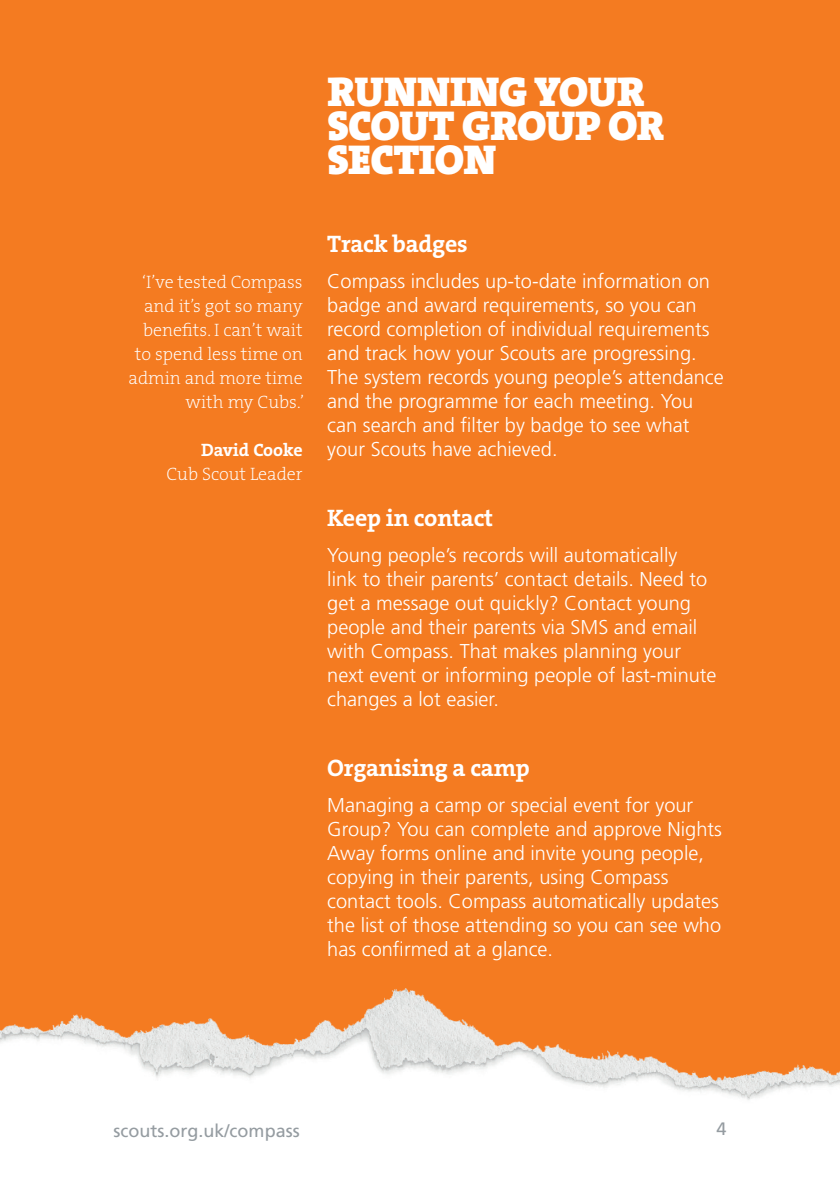
<style>
.page{position:relative;width:840px;height:1191px;background:#fff}
.page>*{position:absolute;margin:0;border:0;box-sizing:border-box;transform-origin:0 0}
.t1{font:42px/34px "The Serif HP9 Blk";letter-spacing:-.015em;color:#fff}
.t2{font:24px "The Serif HP7 Bld";letter-spacing:-.01em;color:#fff}
.t3{font:300 20px/24px "Frutiger";color:#fff}
.t4{font:18px/24px "The Serif HP2 Ex Lig";color:#fff;text-align:right}
.t5{font:18px "Frutiger";color:#959ca1}
.t6{font:18px "The Serif HP7 Bld";letter-spacing:-.005em;color:#fff}
</style>
<div class="page">
<div style="left:0;top:0;width:839px;height:1109px;background:#f47b21"></div>
<img style="left:0;top:988px;width:839px;height:121px">
<h1 class="t1" style="left:327px;top:74px;width:338px">RUNNING YOUR<br>SCOUT GROUP OR<br>SECTION</h1>
<p class="t4" style="left:128px;top:270px;width:177px">‘I’ve tested Compass and it’s got so many benefits. I can’t wait to spend less time on admin and more time with my Cubs.’</p>
<p class="t6" style="left:201px;top:438px;width:103px">David Cooke</p>
<p class="t4" style="left:166px;top:462px;width:138px">Cub Scout Leader</p>
<p class="t2" style="left:327px;top:228px;width:142px">Track badges</p>
<p class="t3" style="left:327px;top:268px;width:398px">Compass includes up-to-date information on badge and award requirements, so you can record completion of individual requirements and track how your Scouts are progressing.<br>The system records young people’s attendance and the programme for each meeting. You can search and filter by badge to see what your Scouts have achieved.</p>
<p class="t2" style="left:327px;top:502px;width:167px">Keep in contact</p>
<p class="t3" style="left:327px;top:542px;width:390px">Young people’s records will automatically<br>link to their parents’ contact details. Need to get a message out quickly? Contact young people and their parents via SMS and email with Compass. That makes planning your next event or informing people of last-minute changes a lot easier.</p>
<p class="t2" style="left:327px;top:752px;width:204px">Organising a camp</p>
<p class="t3" style="left:327px;top:793px;width:396px">Managing a camp or special event for your Group? You can complete and approve Nights Away forms online and invite young people, copying in their parents, using Compass contact tools. Compass automatically updates the list of those attending so you can see who has confirmed at a glance.</p>
<p class="t5" style="left:113px;top:1119px;width:188px">scouts.org.uk/compass</p>
<p class="t5" style="left:716px;top:1118px;width:12px">4</p>
</div>
